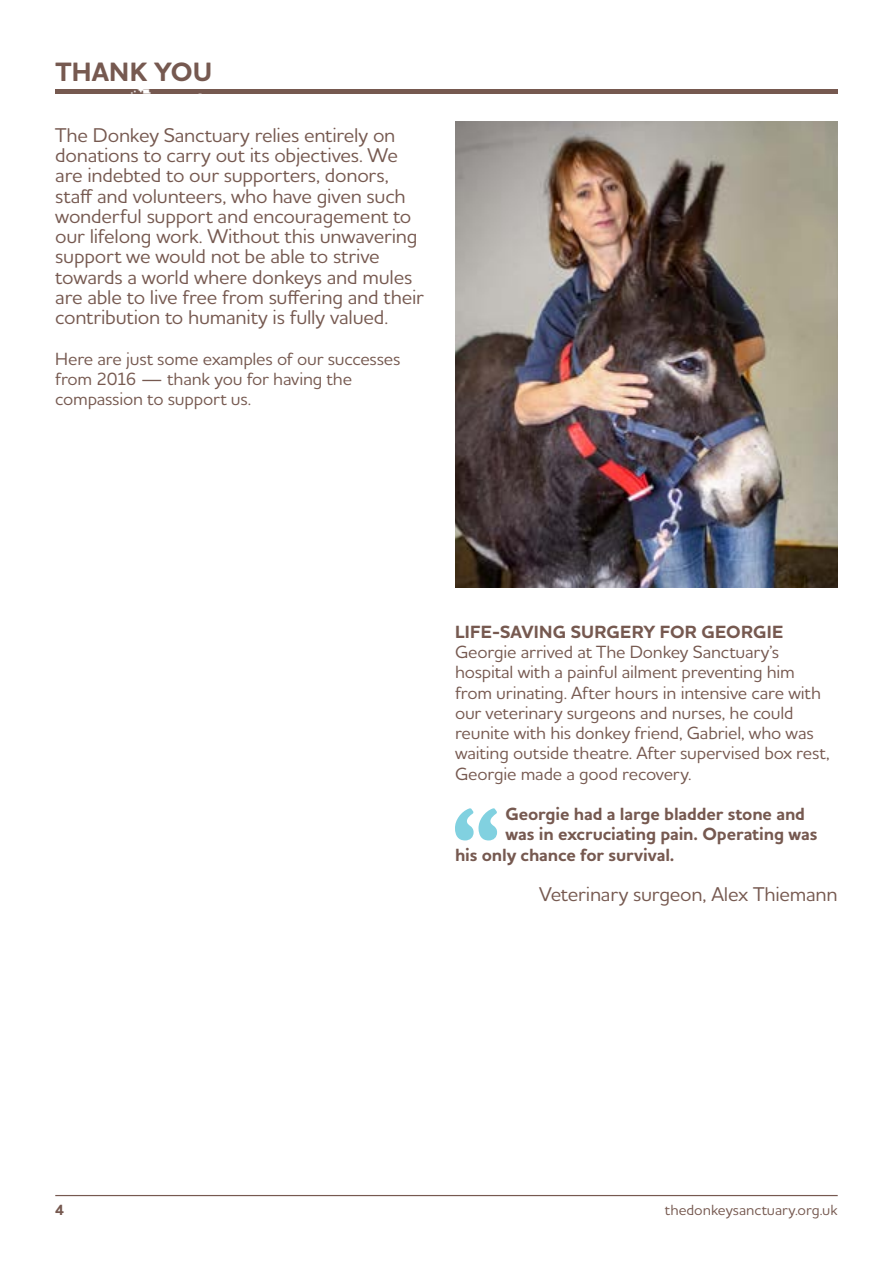
<style>
.page{position:relative;width:893px;height:1263px;background:#fff}
.page>*{position:absolute;margin:0;border:0;box-sizing:border-box;transform-origin:0 0}
.t1{font:700 27px "Houschka Alt Pro";letter-spacing:.005em;color:#765950}
.t2{font:500 20.25px/20.2px "Houschka Alt Pro";letter-spacing:-.01em;color:#765950}
.t3{font:500 18px/20.2px "Houschka Alt Pro";letter-spacing:-.01em;color:#765950}
.t4{font:700 18px "Houschka Alt Pro";letter-spacing:-.01em;color:#765950}
.t5{font:700 18px "Houschka Alt Pro";letter-spacing:.01em;color:#765950}
.t6{font:500 15px "Houschka Alt Pro";color:#765950}
.t7{font:700 15px "Houschka Alt Pro";color:#765950}
</style>
<div class="page">
<hr style="left:55px;top:1195px;width:783px;height:1px;background:#765950">
<svg style="left:455px;top:808px;width:42px;height:32px"></svg>
<img style="left:455px;top:121px;width:383px;height:466px">
<div style="left:55px;top:89px;width:783px;height:5px;background:#765950"></div>
<h1 class="t1" style="left:55px;top:54px;width:158px">THANK YOU</h1>
<p class="t2" style="left:55px;top:124px;width:370px">The Donkey Sanctuary relies entirely on donations to carry out its objectives. We are indebted to our supporters, donors, staff and volunteers, who have given such wonderful support and encouragement to our lifelong work. Without this unwavering support we would not be able to strive towards a world where donkeys and mules are able to live free from suffering and their contribution to humanity is fully valued.</p>
<p class="t3" style="left:55px;top:348px;width:347px">Here are just some examples of our successes from 2016 — thank you for having the compassion to support us.</p>
<p class="t5" style="left:455px;top:620px;width:330px">LIFE-SAVING SURGERY FOR GEORGIE</p>
<p class="t3" style="left:455px;top:641px;width:376px">Georgie arrived at The Donkey Sanctuary’s hospital with a painful ailment preventing him from urinating. After hours in intensive care with our veterinary surgeons and nurses, he could reunite with his donkey friend, Gabriel, who was waiting outside theatre. After supervised box rest, Georgie made a good recovery.</p>
<p class="t4" style="left:505px;top:802px;width:301px">Georgie had a large bladder stone and</p>
<p class="t4" style="left:506px;top:823px;width:313px">was in excruciating pain. Operating was</p>
<p class="t4" style="left:455px;top:843px;width:221px">his only chance for survival.</p>
<p class="t2" style="left:539px;top:884px;width:300px">Veterinary surgeon, Alex Thiemann</p>
<p class="t7" style="left:55px;top:1200px;width:11px">4</p>
<p class="t6" style="left:665px;top:1200px;width:174px">thedonkeysanctuary.org.uk</p>
</div>
